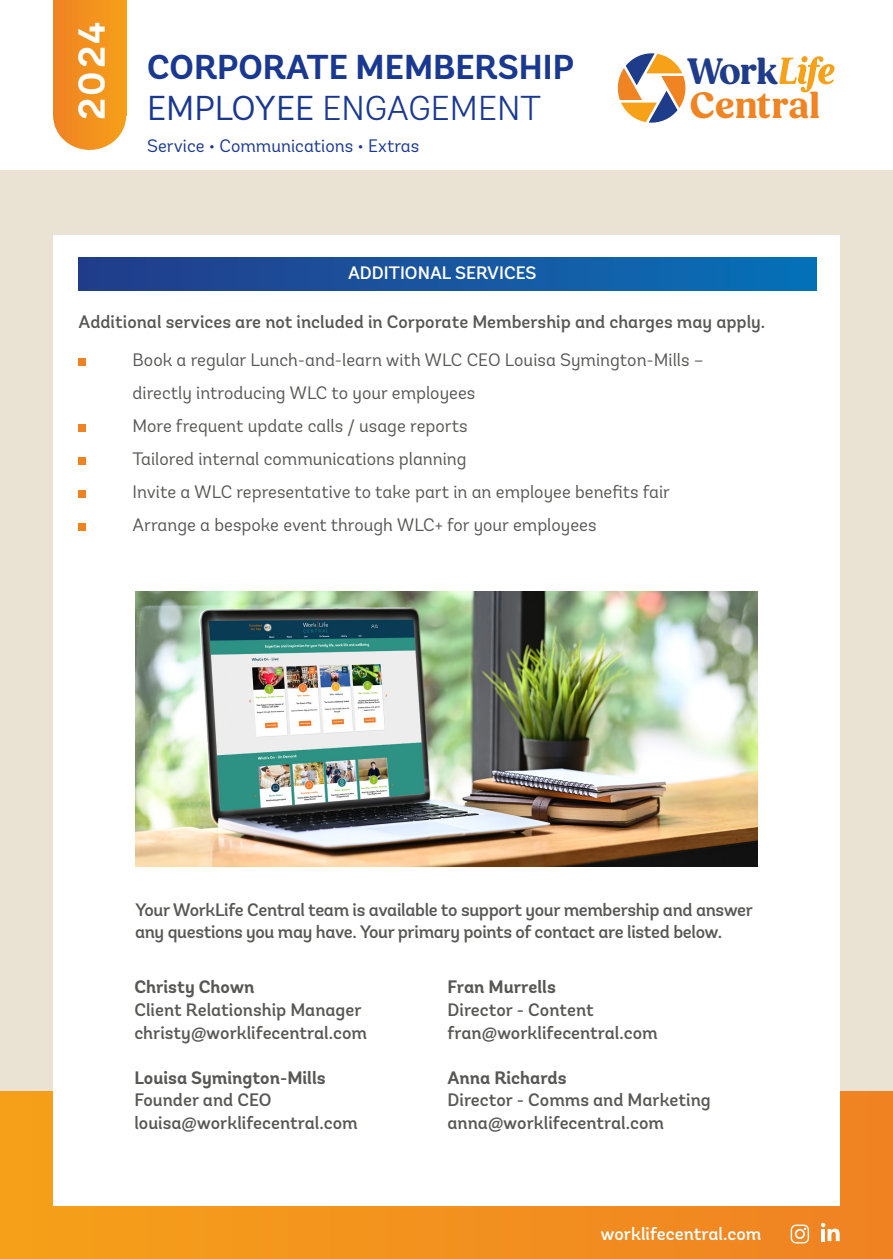
<style>
.page{position:relative;width:893px;height:1259px;background:#fff}
.page>*{position:absolute;margin:0;border:0;box-sizing:border-box;transform-origin:0 0}
.t1{font:700 37.65px "Fields";letter-spacing:.015em;color:#f08322}
.t2{font:700 37.65px "Fields";color:#1f3c8a}
.t3{font:700 37.5px "Andes";color:#fff}
.t4{font:700 34.5px/41.4px "Andes";color:#193891}
.t5{font:18px/33px "Andes";color:#575756}
.t6{font:500 18px/22.5px "Andes";color:#575756}
.t7{font:500 18px/22.5px "Andes";letter-spacing:-.02em;color:#575756}
.t8{font:700 18px "Andes";color:#575756}
.t9{font:500 18px "Andes";color:#fff}
.t10{font:18px "Andes";color:#193891}
.s1{font-weight:400}
.s2{font-weight:300}
</style>
<div class="page">
<div style="left:0;top:1090px;width:893px;height:169px;background:linear-gradient(to right,#f6a019,#f08223)"></div>
<div style="left:0;top:170px;width:893px;height:920px;background:#eae3d3"></div>
<div style="left:53px;top:235px;width:787px;height:970px;background:#fff"></div>
<div style="left:79px;top:358px;width:7px;height:7px;background:#ef8221"></div>
<div style="left:79px;top:424px;width:7px;height:7px;background:#ef8221"></div>
<div style="left:79px;top:457px;width:7px;height:7px;background:#ef8221"></div>
<div style="left:79px;top:490px;width:7px;height:7px;background:#ef8221"></div>
<div style="left:79px;top:523px;width:7px;height:7px;background:#ef8221"></div>
<svg style="left:79px;top:258px;width:737px;height:32px"></svg>
<svg style="left:821px;top:1222px;width:19px;height:19px"></svg>
<svg style="left:791px;top:1224px;width:18px;height:19px"></svg>
<img style="left:136px;top:591px;width:621px;height:275px">
<svg style="left:779px;top:56px;width:55px;height:36px"></svg>
<svg style="left:617px;top:53px;width:69px;height:70px"></svg>
<div style="left:53px;top:0;width:73px;height:116px;background:linear-gradient(to right,#f08223,#f6a01a)"></div>
<svg style="left:53px;top:82px;width:73px;height:68px"></svg>
<h2 class="t3" style="left:68px;top:120px;width:100px;rotate:-90deg">2024</h2>
<h3 class="t4" style="left:147px;top:48px;width:428px">CORPORATE MEMBERSHIP<br><span class="s1">EMPLOYEE</span> <span class="s2">ENGAGEMENT</span></h3>
<p class="t10" style="left:147px;top:135px;width:274px">Service • Communications • Extras</p>
<p class="t9" style="left:348px;top:262px;width:190px">ADDITIONAL SERVICES</p>
<h1 class="t2" style="left:687px;top:49px;width:93px">Work</h1>
<h1 class="t1" style="left:690px;top:83px;width:132px">Central</h1>
<p class="t6" style="left:79px;top:311px;width:688px">Additional services are not included in Corporate Membership and charges may apply.</p>
<p class="t5" style="left:133px;top:343px;width:573px">Book a regular Lunch-and-learn with WLC CEO Louisa Symington-Mills – directly introducing WLC to your employees<br>More frequent update calls / usage reports<br>Tailored internal communications planning<br>Invite a WLC representative to take part in an employee benefits fair Arrange a bespoke event through WLC+ for your employees</p>
<p class="t7" style="left:135px;top:898px;width:619px">Your WorkLife Central team is available to support your membership and answer any questions you may have. Your primary points of contact are listed below.</p>
<p class="t8" style="left:134px;top:976px;width:122px">Christy Chown</p>
<p class="t6" style="left:134px;top:999px;width:234px">Client Relationship Manager christy@worklifecentral.com</p>
<p class="t8" style="left:134px;top:1066px;width:193px">Louisa Symington-Mills</p>
<p class="t6" style="left:134px;top:1089px;width:225px">Founder and CEO louisa@worklifecentral.com</p>
<p class="t8" style="left:448px;top:976px;width:110px">Fran Murrells</p>
<p class="t6" style="left:448px;top:999px;width:212px">Director - Content fran@worklifecentral.com</p>
<p class="t8" style="left:448px;top:1066px;width:121px">Anna Richards</p>
<p class="t6" style="left:448px;top:1089px;width:265px">Director - Comms and Marketing anna@worklifecentral.com</p>
<p class="t9" style="left:601px;top:1222px;width:162px">worklifecentral.com</p>
</div>
